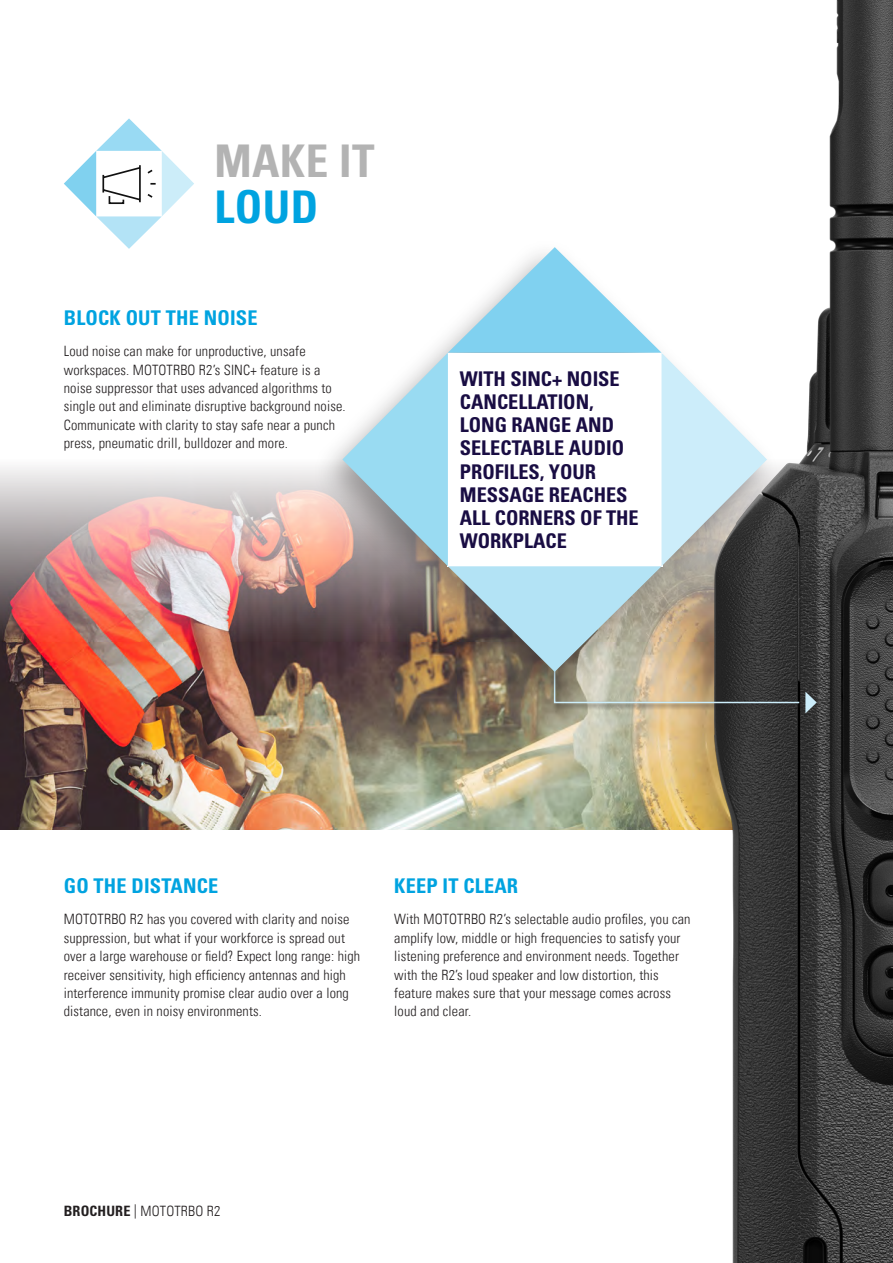
<style>
.page{position:relative;width:893px;height:1263px;background:#fff}
.page>*{position:absolute;margin:0;border:0;box-sizing:border-box;transform-origin:0 0}
.H1_-_CONTENT_HEADER{font:700 condensed 45px/46.5px "Univers LT Pro";letter-spacing:.01em;color:#b3b3b3}
.t1{font:700 condensed 20.25px/23.2px "Univers LT Pro";color:#190d43}
.H2_-_CONTENT_HEADER{font:700 condensed 20.25px "Univers LT Pro";letter-spacing:.01em;color:#00a3e0}
.COPY{font:300 condensed 14.25px/18.3px "Univers LT";letter-spacing:.01em;color:#231f20}
.s1{color:#00a3e0}
.s2{font-family:"Univers LT Pro";font-weight:700}
</style>
<div class="page">
<img style="left:0;top:642px;width:675px;height:187px">
<svg style="left:64px;top:118px;width:130px;height:131px"></svg>
<img style="left:0;top:467px;width:311px;height:175px">
<img style="left:675px;top:0;width:218px;height:1263px">
<div style="left:311px;top:238px;width:469px;height:469px;background:#231f20;opacity:.4"></div>
<svg style="left:342px;top:247px;width:475px;height:466px"></svg>
<p class="H1_-_CONTENT_HEADER" style="left:214px;top:137px;width:162px">MAKE IT<br><span class="s1">LOUD</span></p>
<p class="H2_-_CONTENT_HEADER" style="left:64px;top:305px;width:195px">BLOCK OUT THE NOISE</p>
<p class="COPY" style="left:64px;top:342px;width:283px">Loud noise can make for unproductive, unsafe workspaces. MOTOTRBO R2’s SINC+ feature is a noise suppressor that uses advanced algorithms to single out and eliminate disruptive background noise.<br>Communicate with clarity to stay safe near a punch press, pneumatic drill, bulldozer and more.</p>
<p class="t1" style="left:460px;top:366px;width:180px">WITH SINC+ NOISE<br>CANCELLATION,<br>LONG RANGE AND<br>SELECTABLE AUDIO<br>PROFILES, YOUR<br>MESSAGE REACHES<br>ALL CORNERS OF THE<br>WORKPLACE</p>
<p class="H2_-_CONTENT_HEADER" style="left:64px;top:874px;width:156px">GO THE DISTANCE</p>
<p class="COPY" style="left:64px;top:910px;width:298px">MOTOTRBO R2 has you covered with clarity and noise suppression, but what if your workforce is spread out over a large warehouse or field? Expect long range: high receiver sensitivity, high efficiency antennas and high interference immunity promise clear audio over a long distance, even in noisy environments.</p>
<p class="H2_-_CONTENT_HEADER" style="left:394px;top:874px;width:125px">KEEP IT CLEAR</p>
<p class="COPY" style="left:394px;top:910px;width:298px">With MOTOTRBO R2’s selectable audio profiles, you can amplify low, middle or high frequencies to satisfy your listening preference and environment needs. Together with the R2’s loud speaker and low distortion, this feature makes sure that your message comes across loud and clear.</p>
<p class="COPY" style="left:64px;top:1202px;width:158px"><span class="s2">BROCHURE</span> | MOTOTRBO R2</p>
</div>
